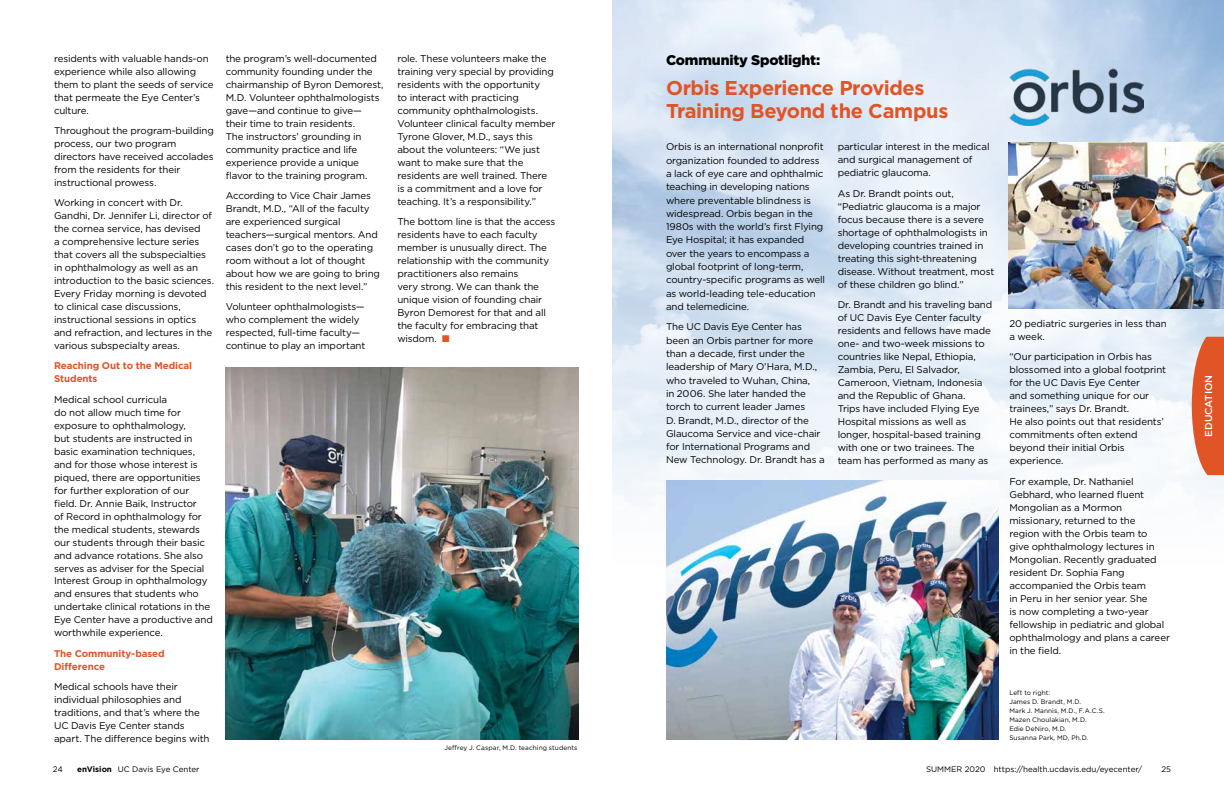
<style>
.page{position:relative;width:1224px;height:792px;background:#fff}
.page>*{position:absolute;margin:0;border:0;box-sizing:border-box;transform-origin:0 0}
.t1{font:700 20px/23px "Gotham";letter-spacing:-.02em;color:#e15426}
.t2{font:900 14px "Gotham";letter-spacing:-.015em;color:#000}
.t3{font:500 10px "Gotham";letter-spacing:-.005em;color:#fff}
.t4{font:9.8px/13px "Gotham";letter-spacing:-.015em;color:#000}
.t5{font:700 9.8px/13px "Gotham";letter-spacing:-.005em;color:#e15426}
.t6{font:8px "Gotham";color:#000}
.t7{font:6.5px/9px "Gotham";letter-spacing:.015em;color:#000}
.s1{color:#e15426}
.s2{font-weight:700}
</style>
<div class="page">
<img style="left:612px;top:0;width:612px;height:564px">
<svg style="left:1192px;top:337px;width:32px;height:138px"></svg>
<img style="left:226px;top:367px;width:353px;height:373px">
<img style="left:1010px;top:69px;width:134px;height:57px">
<img style="left:1009px;top:143px;width:215px;height:166px">
<img style="left:666px;top:481px;width:332px;height:259px">
<p class="t4" style="left:54px;top:52px;width:161px">residents with valuable hands-on experience while also allowing them to plant the seeds of service that permeate the Eye Center’s culture.</p>
<p class="t4" style="left:54px;top:124px;width:161px">Throughout the program-building process, our two program directors have received accolades from the residents for their instructional prowess.</p>
<p class="t4" style="left:54px;top:196px;width:162px">Working in concert with Dr.<br>Gandhi, Dr. Jennifer Li, director of the cornea service, has devised<br>a comprehensive lecture series that covers all the subspecialties in ophthalmology as well as an introduction to the basic sciences.<br>Every Friday morning is devoted to clinical case discussions, instructional sessions in optics and refraction, and lectures in the various subspecialty areas.</p>
<p class="t5" style="left:54px;top:359px;width:140px">Reaching Out to the Medical<br>Students</p>
<p class="t4" style="left:54px;top:392px;width:160px">Medical school curricula<br>do not allow much time for exposure to ophthalmology,<br>but students are instructed in basic examination techniques, and for those whose interest is piqued, there are opportunities for further exploration of our field. Dr. Annie Baik, Instructor<br>of Record in ophthalmology for the medical students, stewards our students through their basic and advance rotations. She also serves as adviser for the Special<br>Interest Group in ophthalmology and ensures that students who undertake clinical rotations in the<br>Eye Center have a productive and worthwhile experience.</p>
<p class="t5" style="left:54px;top:647px;width:112px">The Community-based<br>Difference</p>
<p class="t4" style="left:54px;top:680px;width:157px">Medical schools have their individual philosophies and traditions, and that’s where the<br>UC Davis Eye Center stands apart. The difference begins with</p>
<p class="t4" style="left:226px;top:51px;width:159px">the program’s well-documented community founding under the chairmanship of Byron Demorest,<br>M.D. Volunteer ophthalmologists gave—and continue to give— their time to train residents.<br>The instructors’ grounding in community practice and life experience provide a unique flavor to the training program.</p>
<p class="t4" style="left:226px;top:189px;width:156px">According to Vice Chair James<br>Brandt, M.D., “All of the faculty are experienced surgical teachers—surgical mentors. And cases don’t go to the operating room without a lot of thought about how we are going to bring this resident to the next level.”</p>
<p class="t4" style="left:226px;top:300px;width:141px">Volunteer ophthalmologists— who complement the widely respected, full-time faculty— continue to play an important</p>
<p class="t4" style="left:397px;top:51px;width:160px">role. These volunteers make the training very special by providing residents with the opportunity<br>to interact with practicing community ophthalmologists.<br>Volunteer clinical faculty member<br>Tyrone Glover, M.D., says this about the volunteers: “We just want to make sure that the residents are well trained. There is a commitment and a love for teaching. It’s a responsibility.”</p>
<p class="t4" style="left:397px;top:215px;width:160px">The bottom line is that the access residents have to each faculty member is unusually direct. The relationship with the community practitioners also remains<br>very strong. We can thank the unique vision of founding chair<br>Byron Demorest for that and all the faculty for embracing that wisdom. <span class="s1">■</span></p>
<p class="t7" style="left:444px;top:743px;width:135px">Jeffrey J. Caspar, M.D. teaching students</p>
<h2 class="t2" style="left:666px;top:51px;width:156px">Community Spotlight:</h2>
<h1 class="t1" style="left:666px;top:77px;width:284px">Orbis Experience Provides<br>Training Beyond the Campus</h1>
<p class="t4" style="left:666px;top:140px;width:161px;line-height:13.3px">Orbis is an international nonprofit organization founded to address a lack of eye care and ophthalmic teaching in developing nations where preventable blindness is widespread. Orbis began in the<br>1980s with the world’s first Flying<br>Eye Hospital; it has expanded over the years to encompass a global footprint of long-term, country-specific programs as well as world-leading tele-education and telemedicine.</p>
<p class="t4" style="left:666px;top:320px;width:160px;line-height:13.3px">The UC Davis Eye Center has been an Orbis partner for more than a decade, first under the leadership of Mary O’Hara, M.D., who traveled to Wuhan, China,<br>in 2006. She later handed the torch to current leader James<br>D. Brandt, M.D., director of the<br>Glaucoma Service and vice-chair for International Programs and<br>New Technology. Dr. Brandt has a</p>
<p class="t4" style="left:838px;top:140px;width:153px">particular interest in the medical and surgical management of pediatric glaucoma.</p>
<p class="t4" style="left:838px;top:186px;width:158px">As Dr. Brandt points out, “Pediatric glaucoma is a major focus because there is a severe shortage of ophthalmologists in developing countries trained in treating this sight-threatening disease. Without treatment, most of these children go blind.”</p>
<p class="t4" style="left:838px;top:298px;width:156px">Dr. Brandt and his traveling band of UC Davis Eye Center faculty residents and fellows have made one- and two-week missions to countries like Nepal, Ethiopia,<br>Zambia, Peru, El Salvador,<br>Cameroon, Vietnam, Indonesia and the Republic of Ghana.<br>Trips have included Flying Eye<br>Hospital missions as well as longer, hospital-based training with one or two trainees. The team has performed as many as</p>
<p class="t4" style="left:1009px;top:317px;width:159px">20 pediatric surgeries in less than a week.</p>
<p class="t4" style="left:1009px;top:350px;width:158px">“Our participation in Orbis has blossomed into a global footprint for the UC Davis Eye Center<br>and something unique for our trainees,” says Dr. Brandt.<br>He also points out that residents’ commitments often extend beyond their initial Orbis experience.</p>
<p class="t4" style="left:1009px;top:474px;width:162px">For example, Dr. Nathaniel<br>Gebhard, who learned fluent<br>Mongolian as a Mormon missionary, returned to the<br>region with the Orbis team to<br>give ophthalmology lectures in<br>Mongolian. Recently graduated resident Dr. Sophia Fang accompanied the Orbis team<br>in Peru in her senior year. She<br>is now completing a two-year fellowship in pediatric and global ophthalmology and plans a career in the field.</p>
<p class="t7" style="left:1009px;top:688px;width:97px">Left to right:<br>James D. Brandt, M.D.<br>Mark J. Mannis, M.D., F.A.C.S.<br>Mazen Choulakian, M.D.<br>Edie DeNiro, M.D.<br>Susanna Park, MD, Ph.D.</p>
<p class="t6" style="left:53px;top:764px;width:11px">24</p>
<p class="t6" style="left:77px;top:764px;width:124px"><span class="s2">enVision</span> UC Davis Eye Center</p>
<p class="t6" style="left:926px;top:764px;width:218px">SUMMER 2020 https://health.ucdavis.edu/eyecenter/</p>
<p class="t6" style="left:1161px;top:764px;width:11px">25</p>
<p class="t3" style="left:1202px;top:437px;width:63px;rotate:-90deg">EDUCATION</p>
</div>
